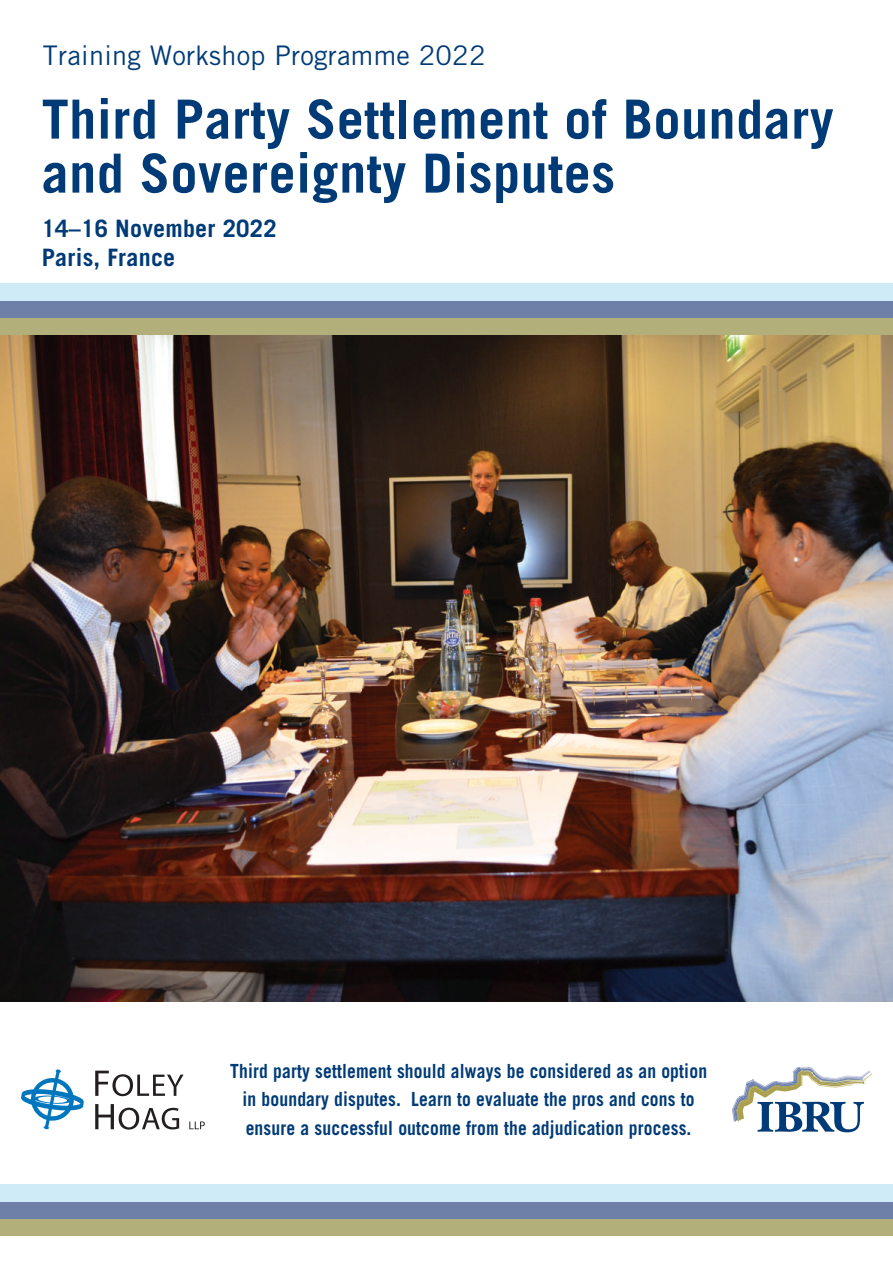
<style>
.page{position:relative;width:893px;height:1263px;background:#fff}
.page>*{position:absolute;margin:0;border:0;box-sizing:border-box;transform-origin:0 0}
.t1{font:700 54px/54px "Trade Gothic";letter-spacing:.01em;color:#013b77}
.t2{font:27px "Trade Gothic";letter-spacing:.01em;color:#013b77}
.t3{font:700 24px/28.8px "Trade Gothic";letter-spacing:.01em;color:#013b77}
.t4{font:700 19.5px/28.5px "Trade Gothic";letter-spacing:.01em;color:#013b77;text-align:center;scale:.9 1}
</style>
<div class="page">
<img style="left:0;top:335px;width:893px;height:667px">
<div style="left:0;top:317px;width:893px;height:18px;background:#b2af7a"></div>
<div style="left:0;top:301px;width:893px;height:17px;background:#6e80a8"></div>
<div style="left:0;top:284px;width:893px;height:17px;background:#cfebf8"></div>
<div style="left:0;top:1218px;width:893px;height:17px;background:#b2af7a"></div>
<div style="left:0;top:1201px;width:893px;height:17px;background:#6e80a8"></div>
<div style="left:0;top:1184px;width:893px;height:17px;background:#cfebf8"></div>
<svg style="left:732px;top:1066px;width:140px;height:66px"></svg>
<svg style="left:21px;top:1069px;width:63px;height:60px"></svg>
<svg style="left:95px;top:1071px;width:89px;height:25px"></svg>
<svg style="left:95px;top:1104px;width:84px;height:25px"></svg>
<svg style="left:189px;top:1121px;width:16px;height:8px"></svg>
<h2 class="t2" style="left:43px;top:39px;width:444px">Training Workshop Programme 2022</h2>
<h1 class="t1" style="left:42px;top:92px;width:793px">Third Party Settlement of Boundary and Sovereignty Disputes</h1>
<p class="t3" style="left:42px;top:214px;width:237px">14–16 November 2022<br>Paris, France</p>
<p class="t4" style="left:230px;top:1056px;width:531px">Third party settlement should always be considered as an option in boundary disputes. Learn to evaluate the pros and cons to ensure a successful outcome from the adjudication process.</p>
</div>
